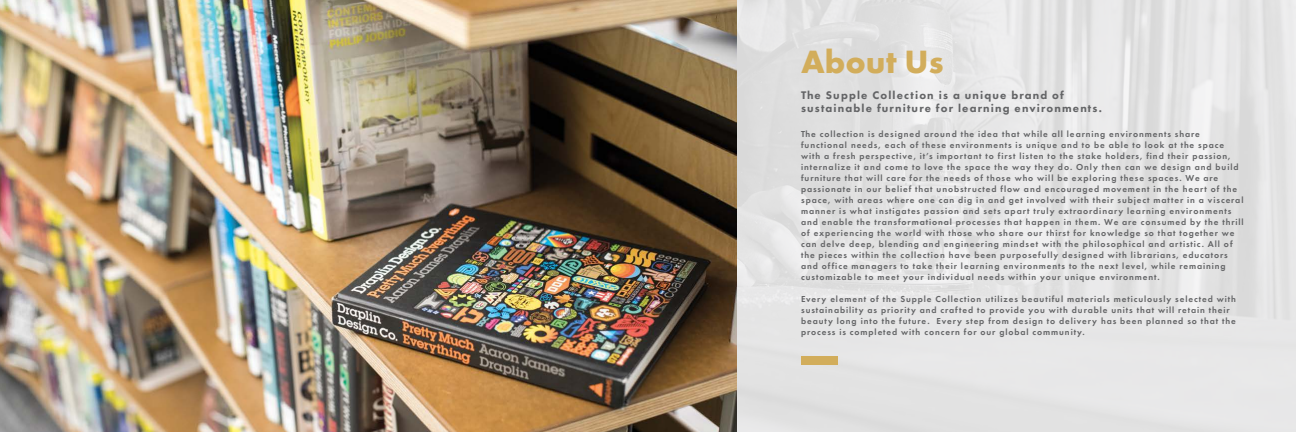
<style>
.page{position:relative;width:1296px;height:432px;background:#fff}
.page>*{position:absolute;margin:0;border:0;box-sizing:border-box;transform-origin:0 0}
.t1{font:700 33.5px "Futura PT";color:#d2ad5b}
.t2{font:800 11.5px/13.8px "Futura PT";letter-spacing:.1em;color:#636466}
.t3{font:600 9px/11px "Futura PT";letter-spacing:.1em;color:#636466}
</style>
<div class="page">
<img style="left:0;top:0;width:1296px;height:432px">
<div style="left:801px;top:356px;width:37px;height:9px;background:#d2ad5b"></div>
<h1 class="t1" style="left:801px;top:40px;width:144px">About Us</h1>
<p class="t2" style="left:801px;top:88px;width:302px">The Supple Collection is a unique brand of sustainable furniture for learning environments.</p>
<p class="t3" style="left:801px;top:128px;width:444px">The collection is designed around the idea that while all learning environments share functional needs, each of these environments is unique and to be able to look at the space with a fresh perspective, it’s important to first listen to the stake holders, find their passion, internalize it and come to love the space the way they do. Only then can we design and build furniture that will care for the needs of those who will be exploring these spaces. We are passionate in our belief that unobstructed flow and encouraged movement in the heart of the space, with areas where one can dig in and get involved with their subject matter in a visceral manner is what instigates passion and sets apart truly extraordinary learning environments and enable the transformational processes that happen in them. We are consumed by the thrill of experiencing the world with those who share our thirst for knowledge so that together we can delve deep, blending and engineering mindset with the philosophical and artistic. All of the pieces within the collection have been purposefully designed with librarians, educators and office managers to take their learning environments to the next level, while remaining customizable to meet your individual needs within your unique environment.</p>
<p class="t3" style="left:801px;top:293px;width:436px">Every element of the Supple Collection utilizes beautiful materials meticulously selected with sustainability as priority and crafted to provide you with durable units that will retain their beauty long into the future. Every step from design to delivery has been planned so that the process is completed with concern for our global community.</p>
</div>
